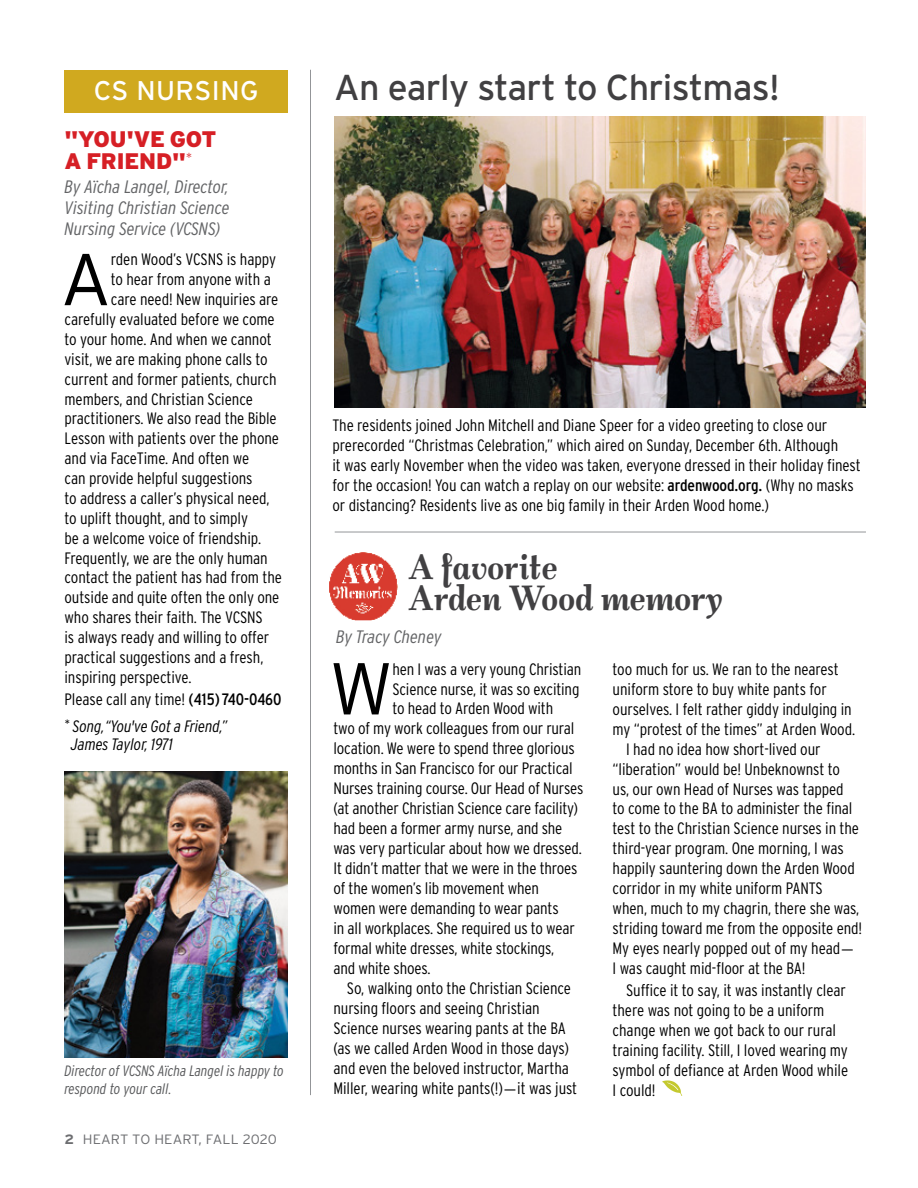
<style>
.page{position:relative;width:918px;height:1188px;background:#fff}
.page>*{position:absolute;margin:0;border:0;box-sizing:border-box;transform-origin:0 0}
.t1{font:300 73.35px "Interstate";color:#000}
.t2{font:39px/31.5px "Mon Nicolette Variable";letter-spacing:-.015em;color:#414042;scale:1.1 1}
.t3{font:36px "Interstate";letter-spacing:-.02em;color:#414042}
.t4{font:27px "Interstate";letter-spacing:.015em;color:#fff}
.t5{font:900 22.5px/22.5px "Interstate";letter-spacing:-.01em;color:#d61f25}
.t6{font:italic 300 condensed 18px/21px "Interstate";color:#636466;text-align:justify;scale:1.05 1}
.t7{font:300 condensed 16.5px/20px "Interstate";letter-spacing:-.005em;color:#000}
.t8{font:italic 300 condensed 16.5px/27px "Interstate";letter-spacing:-.005em;color:#000}
.t9{font:italic 300 condensed 15px/18px "Interstate";color:#58595b}
.t10{font:300 13.5px "Interstate";letter-spacing:.01em;color:#6d6e71;scale:1.05 1}
.s1{font-style:normal}
.s2{font-weight:400;font-style:normal}
.s3{font-weight:700}
.s4{font-weight:400}
</style>
<div class="page">
<svg style="left:662px;top:1080px;width:21px;height:16px"></svg>
<hr style="left:310px;top:70px;width:1px;height:1025px;background:#939598">
<div style="left:64px;top:70px;width:224px;height:43px;background:#d0a91f"></div>
<img style="left:334px;top:117px;width:532px;height:291px">
<img style="left:329px;top:552px;width:69px;height:68px">
<hr style="left:335px;top:532px;width:531px;height:1px;background:#939598">
<img style="left:64px;top:771px;width:224px;height:287px">
<h3 class="t4" style="left:94px;top:74px;width:166px">CS NURSING</h3>
<h3 class="t5" style="left:64px;top:128px;width:154px">"YOU'VE GOT<br>A FRIEND"<sup>*</sup></h3>
<p class="t6" style="left:64px;top:177px;width:159px">By Aïcha Langel, Director, Visiting Christian Science Nursing Service (VCSNS)</p>
<h1 class="t1" style="left:61px;top:235px;width:52px">A</h1>
<p class="t7" style="left:111px;top:250px;width:167px">rden Wood’s VCSNS is happy</p>
<p class="t7" style="left:111px;top:269px;width:162px">to hear from anyone with a</p>
<p class="t7" style="left:111px;top:289px;width:169px">care need! New inquiries are</p>
<p class="t7" style="left:64px;top:309px;width:212px">carefully evaluated before we come</p>
<p class="t7" style="left:64px;top:329px;width:209px">to your home. And when we cannot</p>
<p class="t7" style="left:64px;top:349px;width:205px">visit, we are making phone calls to</p>
<p class="t7" style="left:64px;top:369px;width:214px">current and former patients, church</p>
<p class="t7" style="left:64px;top:389px;width:190px">members, and Christian Science</p>
<p class="t7" style="left:64px;top:409px;width:214px">practitioners. We also read the Bible</p>
<p class="t7" style="left:64px;top:428px;width:216px">Lesson with patients over the phone</p>
<p class="t7" style="left:64px;top:448px;width:186px">and via FaceTime. And often we</p>
<p class="t7" style="left:64px;top:468px;width:190px">can provide helpful suggestions</p>
<p class="t7" style="left:64px;top:488px;width:207px">to address a caller’s physical need,</p>
<p class="t7" style="left:64px;top:508px;width:185px">to uplift thought, and to simply</p>
<p class="t7" style="left:64px;top:528px;width:198px">be a welcome voice of friendship.</p>
<p class="t7" style="left:64px;top:548px;width:205px">Frequently, we are the only human</p>
<p class="t7" style="left:64px;top:568px;width:219px">contact the patient has had from the</p>
<p class="t7" style="left:64px;top:587px;width:216px">outside and quite often the only one</p>
<p class="t7" style="left:64px;top:607px;width:200px">who shares their faith. The VCSNS</p>
<p class="t7" style="left:64px;top:627px;width:206px">is always ready and willing to offer</p>
<p class="t7" style="left:64px;top:647px;width:200px">practical suggestions and a fresh,</p>
<p class="t7" style="left:64px;top:667px;width:129px">inspiring perspective.</p>
<p class="t8" style="left:64px;top:686px;width:218px"><span class="s1">Please call any time!</span> <span class="s2">(415) 740-0460 </span><sup>*</sup> Song,“You've Got a Friend,”</p>
<p class="t8" style="left:71px;top:731px;width:103px">James Taylor, 1971</p>
<p class="t9" style="left:64px;top:1061px;width:221px">Director of VCSNS Aïcha Langel is happy to respond to your call.</p>
<p class="t10" style="left:64px;top:1131px;width:204px"><span class="s3">2</span> HEART TO HEART, FALL 2020</p>
<h3 class="t3" style="left:334px;top:65px;width:447px">An early start to Christmas!</h3>
<p class="t7" style="left:332px;top:415px;width:530px">The residents joined John Mitchell and Diane Speer for a video greeting to close our prerecorded “Christmas Celebration,” which aired on Sunday, December 6th. Although<br>it was early November when the video was taken, everyone dressed in their holiday finest for the occasion! You can watch a replay on our website: <span class="s4">ardenwood.org.</span> (Why no masks or distancing? Residents live as one big family in their Arden Wood home.)</p>
<h2 class="t2" style="left:409px;top:548px;width:287px">A favorite<br>Arden Wood memory</h2>
<p class="t6" style="left:336px;top:626px;width:102px">By Tracy Cheney</p>
<h1 class="t1" style="left:329px;top:644px;width:65px">W</h1>
<p class="t7" style="left:392px;top:659px;width:190px">hen I was a very young Christian</p>
<p class="t7" style="left:392px;top:679px;width:189px">Science nurse, it was so exciting</p>
<p class="t7" style="left:392px;top:699px;width:162px">to head to Arden Wood with</p>
<p class="t7" style="left:333px;top:719px;width:243px">two of my work colleagues from our rural</p>
<p class="t7" style="left:333px;top:738px;width:243px">location. We were to spend three glorious</p>
<p class="t7" style="left:333px;top:758px;width:241px">months in San Francisco for our Practical</p>
<p class="t7" style="left:333px;top:778px;width:251px">Nurses training course. Our Head of Nurses</p>
<p class="t7" style="left:333px;top:798px;width:246px">(at another Christian Science care facility)</p>
<p class="t7" style="left:333px;top:818px;width:231px">had been a former army nurse, and she</p>
<p class="t7" style="left:333px;top:838px;width:250px">was very particular about how we dressed.</p>
<p class="t7" style="left:333px;top:858px;width:246px">It didn’t matter that we were in the throes</p>
<p class="t7" style="left:333px;top:878px;width:207px">of the women’s lib movement when</p>
<p class="t7" style="left:333px;top:898px;width:227px">women were demanding to wear pants</p>
<p class="t7" style="left:333px;top:918px;width:243px">in all workplaces. She required us to wear</p>
<p class="t7" style="left:333px;top:938px;width:222px">formal white dresses, white stockings,</p>
<p class="t7" style="left:333px;top:958px;width:99px">and white shoes.</p>
<p class="t7" style="left:347px;top:978px;width:226px">So, walking onto the Christian Science</p>
<p class="t7" style="left:333px;top:998px;width:208px">nursing floors and seeing Christian</p>
<p class="t7" style="left:333px;top:1018px;width:234px">Science nurses wearing pants at the BA</p>
<p class="t7" style="left:333px;top:1038px;width:237px">(as we called Arden Wood in those days)</p>
<p class="t7" style="left:333px;top:1058px;width:237px">and even the beloved instructor, Martha</p>
<p class="t7" style="left:333px;top:1078px;width:245px">Miller, wearing white pants(!)—it was just</p>
<p class="t7" style="left:613px;top:659px;width:228px">too much for us. We ran to the nearest</p>
<p class="t7" style="left:613px;top:679px;width:216px">uniform store to buy white pants for</p>
<p class="t7" style="left:613px;top:699px;width:241px">ourselves. I felt rather giddy indulging in</p>
<p class="t7" style="left:613px;top:719px;width:244px">my “protest of the times” at Arden Wood.</p>
<p class="t7" style="left:626px;top:739px;width:196px">I had no idea how short-lived our</p>
<p class="t7" style="left:613px;top:759px;width:229px">“liberation” would be! Unbeknownst to</p>
<p class="t7" style="left:613px;top:779px;width:233px">us, our own Head of Nurses was tapped</p>
<p class="t7" style="left:613px;top:799px;width:241px">to come to the BA to administer the final</p>
<p class="t7" style="left:613px;top:819px;width:248px">test to the Christian Science nurses in the</p>
<p class="t7" style="left:613px;top:839px;width:233px">third-year program. One morning, I was</p>
<p class="t7" style="left:613px;top:858px;width:244px">happily sauntering down the Arden Wood</p>
<p class="t7" style="left:613px;top:878px;width:212px">corridor in my white uniform PANTS</p>
<p class="t7" style="left:613px;top:898px;width:248px">when, much to my chagrin, there she was,</p>
<p class="t7" style="left:613px;top:918px;width:251px">striding toward me from the opposite end!</p>
<p class="t7" style="left:613px;top:938px;width:243px">My eyes nearly popped out of my head—</p>
<p class="t7" style="left:613px;top:958px;width:194px">I was caught mid-floor at the BA!</p>
<p class="t7" style="left:613px;top:980px;width:237px;text-indent:13px">Suffice it to say, it was instantly clear there was not going to be a uniform change when we got back to our rural training facility. Still, I loved wearing my symbol of defiance at Arden Wood while I could!</p>
</div>
